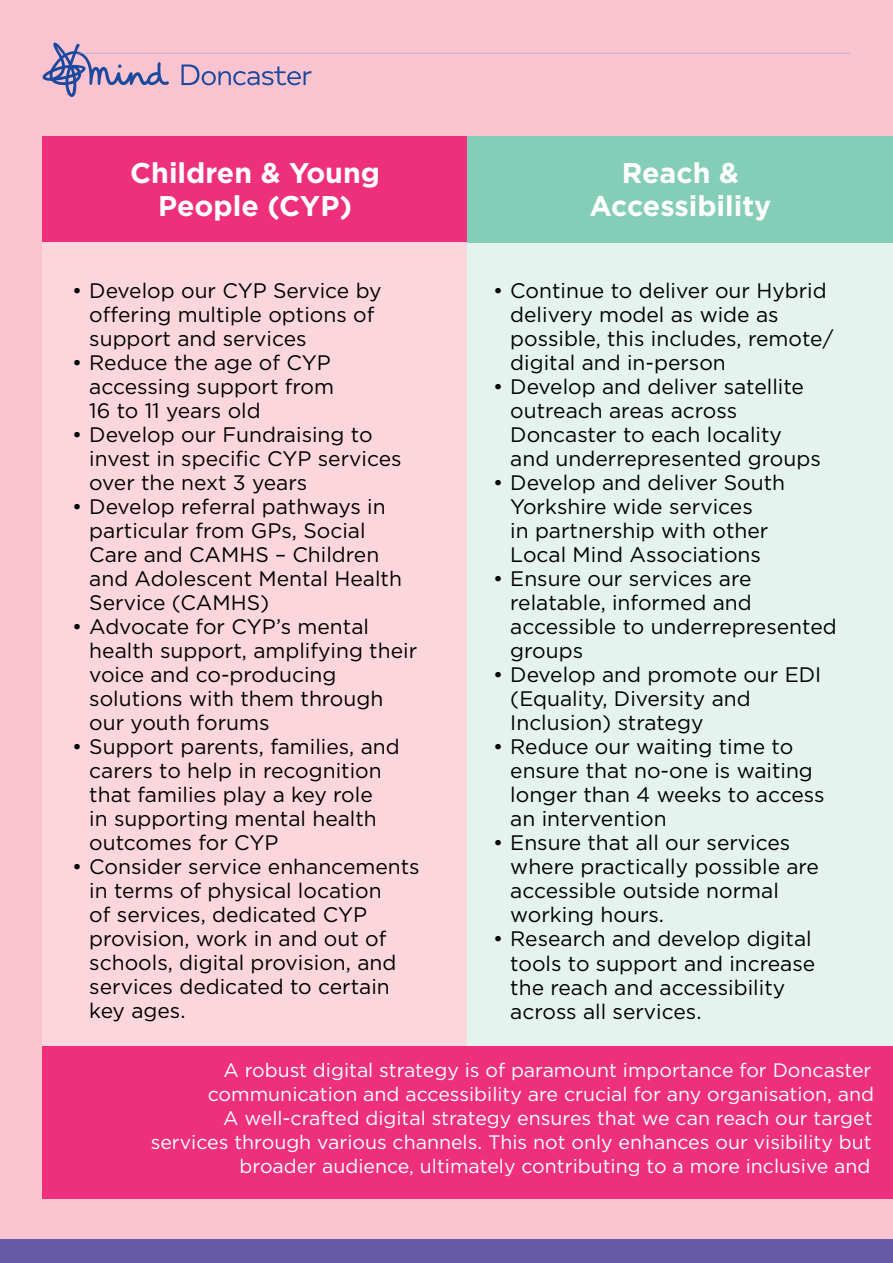
<style>
.page{position:relative;width:893px;height:1263px;background:#fff}
.page>*{position:absolute;margin:0;border:0;box-sizing:border-box;transform-origin:0 0}
.t1{font:700 28.5px/33px "Gotham";color:#fff;text-align:center}
.t2{font:21px/24px "Gotham";color:#000}
.t3{font:19.5px/24px "Gotham";color:#fff;text-align:right}
</style>
<div class="page">
<div style="left:0;top:0;width:893px;height:1258px;background:#f9c4d0"></div>
<svg style="left:43px;top:43px;width:126px;height:54px"></svg>
<svg style="left:181px;top:64px;width:130px;height:21px"></svg>
<div style="left:43px;top:136px;width:425px;height:106px;background:#ee2f7c"></div>
<div style="left:43px;top:242px;width:425px;height:957px;background:#fbd7dd"></div>
<div style="left:468px;top:242px;width:425px;height:957px;background:#e4f3ed"></div>
<div style="left:468px;top:136px;width:425px;height:106px;background:#84cdb7"></div>
<div style="left:0;top:1239px;width:893px;height:24px;background:#665aa7"></div>
<hr style="left:77px;top:53px;width:773px;height:1px;background:#929fd0">
<div style="left:43px;top:1046px;width:850px;height:153px;background:#ee2f7c"></div>
<h1 class="t1" style="left:130px;top:157px;width:251px">Children &amp; Young<br>People (CYP)</h1>
<h1 class="t1" style="left:589px;top:157px;width:183px">Reach &amp;<br>Accessibility</h1>
<p class="t2" style="left:89px;top:278px;width:294px;text-indent:-17px">• Develop our CYP Service by offering multiple options of support and services</p>
<p class="t2" style="left:89px;top:350px;width:246px;text-indent:-17px">• Reduce the age of CYP accessing support from<br>16 to 11 years old</p>
<p class="t2" style="left:89px;top:422px;width:314px;text-indent:-17px">• Develop our Fundraising to invest in specific CYP services over the next 3 years</p>
<p class="t2" style="left:89px;top:494px;width:314px;text-indent:-17px">• Develop referral pathways in particular from GPs, Social<br>Care and CAMHS – Children and Adolescent Mental Health<br>Service (CAMHS)</p>
<p class="t2" style="left:89px;top:614px;width:329px;text-indent:-17px">• Advocate for CYP’s mental health support, amplifying their voice and co-producing solutions with them through our youth forums</p>
<p class="t2" style="left:89px;top:734px;width:312px;text-indent:-17px">• Support parents, families, and carers to help in recognition that families play a key role<br>in supporting mental health outcomes for CYP</p>
<p class="t2" style="left:89px;top:854px;width:332px;text-indent:-17px">• Consider service enhancements in terms of physical location<br>of services, dedicated CYP provision, work in and out of schools, digital provision, and services dedicated to certain key ages.</p>
<p class="t2" style="left:510px;top:278px;width:325px;text-indent:-17px">• Continue to deliver our Hybrid delivery model as wide as possible, this includes, remote/ digital and in-person</p>
<p class="t2" style="left:510px;top:374px;width:312px;text-indent:-17px">• Develop and deliver satellite outreach areas across<br>Doncaster to each locality and underrepresented groups</p>
<p class="t2" style="left:510px;top:470px;width:276px;text-indent:-17px">• Develop and deliver South<br>Yorkshire wide services<br>in partnership with other<br>Local Mind Associations</p>
<p class="t2" style="left:510px;top:566px;width:328px;text-indent:-17px">• Ensure our services are relatable, informed and accessible to underrepresented groups</p>
<p class="t2" style="left:510px;top:662px;width:313px;text-indent:-17px">• Develop and promote our EDI (Equality, Diversity and<br>Inclusion) strategy</p>
<p class="t2" style="left:510px;top:734px;width:316px;text-indent:-17px">• Reduce our waiting time to ensure that no-one is waiting longer than 4 weeks to access an intervention</p>
<p class="t2" style="left:510px;top:830px;width:310px;text-indent:-17px">• Ensure that all our services where practically possible are accessible outside normal working hours.</p>
<p class="t2" style="left:510px;top:926px;width:307px;text-indent:-17px">• Research and develop digital tools to support and increase the reach and accessibility across all services.</p>
<p class="t3" style="left:151px;top:1058px;width:725px">A robust digital strategy is of paramount importance for Doncaster communication and accessibility are crucial for any organisation, and<br>A well-crafted digital strategy ensures that we can reach our target services through various channels. This not only enhances our visibility but broader audience, ultimately contributing to a more inclusive and</p>
</div>
